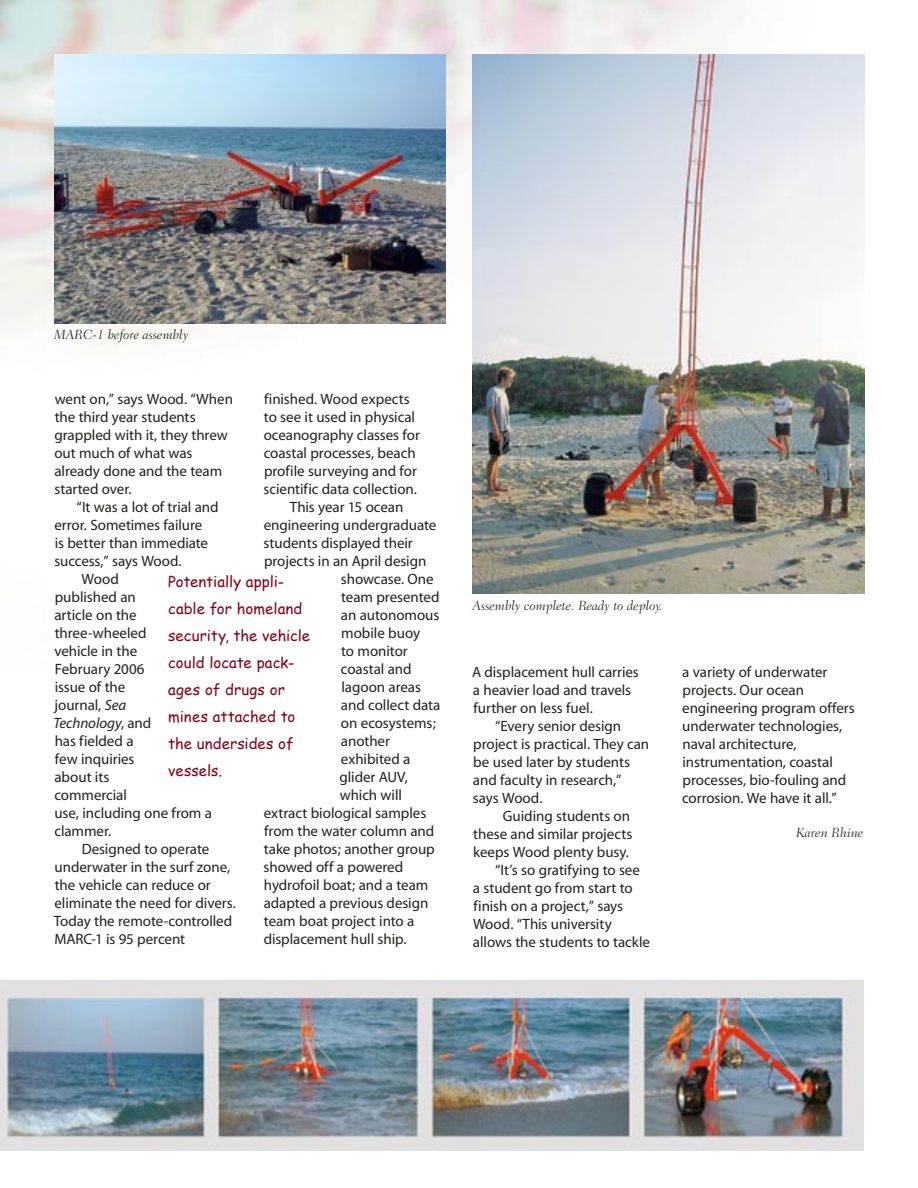
<style>
.page{position:relative;width:918px;height:1188px;background:#fff}
.page>*{position:absolute;margin:0;border:0;box-sizing:border-box;transform-origin:0 0}
.Body_text{font:15px/18px "Myriad";letter-spacing:-.005em;color:#20221d}
.sidebar_10_pt{font:15px/27px "Comic Sans MS";letter-spacing:.005em;color:#82051f}
.Caption_9_pt{font:italic 300 13.5px "Fairfield LH";letter-spacing:-.005em;color:#20221d}
.s1{font-style:italic}
</style>
<div class="page">
<img style="left:0;top:0;width:865px;height:594px">
<img style="left:0;top:981px;width:863px;height:170px">
<img style="left:473px;top:54px;width:391px;height:540px">
<img style="left:54px;top:54px;width:392px;height:270px">
<p class="Caption_9_pt" style="left:54px;top:327px;width:136px">MARC-1 before assembly</p>
<p class="Body_text" style="left:264px;top:391px;width:158px">finished. Wood expects to see it used in physical oceanography classes for coastal processes, beach profile surveying and for scientific data collection.</p>
<p class="Body_text" style="left:290px;top:499px;width:115px">This year 15 ocean</p>
<p class="Body_text" style="left:264px;top:517px;width:174px">engineering undergraduate</p>
<p class="Body_text" style="left:264px;top:535px;width:151px">students displayed their</p>
<p class="Body_text" style="left:264px;top:553px;width:164px">projects in an April design</p>
<p class="Body_text" style="left:341px;top:571px;width:94px">showcase. One</p>
<p class="Body_text" style="left:341px;top:589px;width:100px">team presented</p>
<p class="Body_text" style="left:341px;top:607px;width:100px">an autonomous</p>
<p class="Body_text" style="left:341px;top:625px;width:80px">mobile buoy</p>
<p class="Body_text" style="left:341px;top:643px;width:68px">to monitor</p>
<p class="Body_text" style="left:341px;top:661px;width:72px">coastal and</p>
<p class="Body_text" style="left:341px;top:679px;width:81px">lagoon areas</p>
<p class="Body_text" style="left:341px;top:697px;width:101px">and collect data</p>
<p class="Body_text" style="left:341px;top:715px;width:97px">on ecosystems;</p>
<p class="Body_text" style="left:341px;top:733px;width:51px">another</p>
<p class="Body_text" style="left:341px;top:751px;width:71px">exhibited a</p>
<p class="Body_text" style="left:339px;top:769px;width:70px">glider AUV,</p>
<p class="Body_text" style="left:340px;top:787px;width:64px">which will</p>
<p class="Body_text" style="left:264px;top:805px;width:164px">extract biological samples</p>
<p class="Body_text" style="left:264px;top:823px;width:172px">from the water column and</p>
<p class="Body_text" style="left:264px;top:841px;width:172px">take photos; another group</p>
<p class="Body_text" style="left:264px;top:859px;width:141px">showed off a powered</p>
<p class="Body_text" style="left:264px;top:877px;width:166px">hydrofoil boat; and a team</p>
<p class="Body_text" style="left:264px;top:895px;width:166px">adapted a previous design</p>
<p class="Body_text" style="left:264px;top:913px;width:152px">team boat project into a</p>
<p class="Body_text" style="left:264px;top:931px;width:144px">displacement hull ship.</p>
<p class="Body_text" style="left:54px;top:391px;width:180px">went on,” says Wood. “When the third year students grappled with it, they threw out much of what was already done and the team started over.</p>
<p class="Body_text" style="left:54px;top:499px;width:166px;text-indent:22px">“It was a lot of trial and error. Sometimes failure<br>is better than immediate success,” says Wood.</p>
<p class="Body_text" style="left:53px;top:571px;width:160px;text-indent:28px">Wood<br>published an<br>article on the three-wheeled<br>vehicle in the<br>February 2006<br>issue of the<br>journal, <span class="s1">Sea<br>Technology</span>, and<br>has fielded a<br>few inquiries<br>about its<br>commercial<br>use, including one from a clammer.</p>
<p class="Body_text" style="left:54px;top:841px;width:184px;text-indent:28px">Designed to operate underwater in the surf zone, the vehicle can reduce or eliminate the need for divers.<br>Today the remote-controlled<br>MARC-1 is 95 percent</p>
<p class="sidebar_10_pt" style="left:168px;top:567px;width:143px">Potentially appli&shy;cable for homeland security, the vehicle could locate pack&shy;ages of drugs or mines attached to the undersides of vessels.</p>
<p class="Caption_9_pt" style="left:473px;top:598px;width:192px">Assembly complete. Ready to deploy.</p>
<p class="Body_text" style="left:472px;top:664px;width:168px">A displacement hull carries a heavier load and travels further on less fuel.</p>
<p class="Body_text" style="left:473px;top:718px;width:178px;text-indent:22px">“Every senior design project is practical. They can be used later by students and faculty in research,” says Wood.</p>
<p class="Body_text" style="left:473px;top:808px;width:161px;text-indent:30px">Guiding students on these and similar projects keeps Wood plenty busy.</p>
<p class="Body_text" style="left:473px;top:862px;width:179px;text-indent:22px">“It’s so gratifying to see a student go from start to finish on a project,” says<br>Wood. “This university allows the students to tackle</p>
<p class="Body_text" style="left:682px;top:664px;width:174px">a variety of underwater projects. Our ocean engineering program offers underwater technologies, naval architecture, instrumentation, coastal processes, bio-fouling and corrosion. We have it all.”</p>
<p class="Caption_9_pt" style="left:796px;top:825px;width:69px">Karen Rhine</p>
</div>
